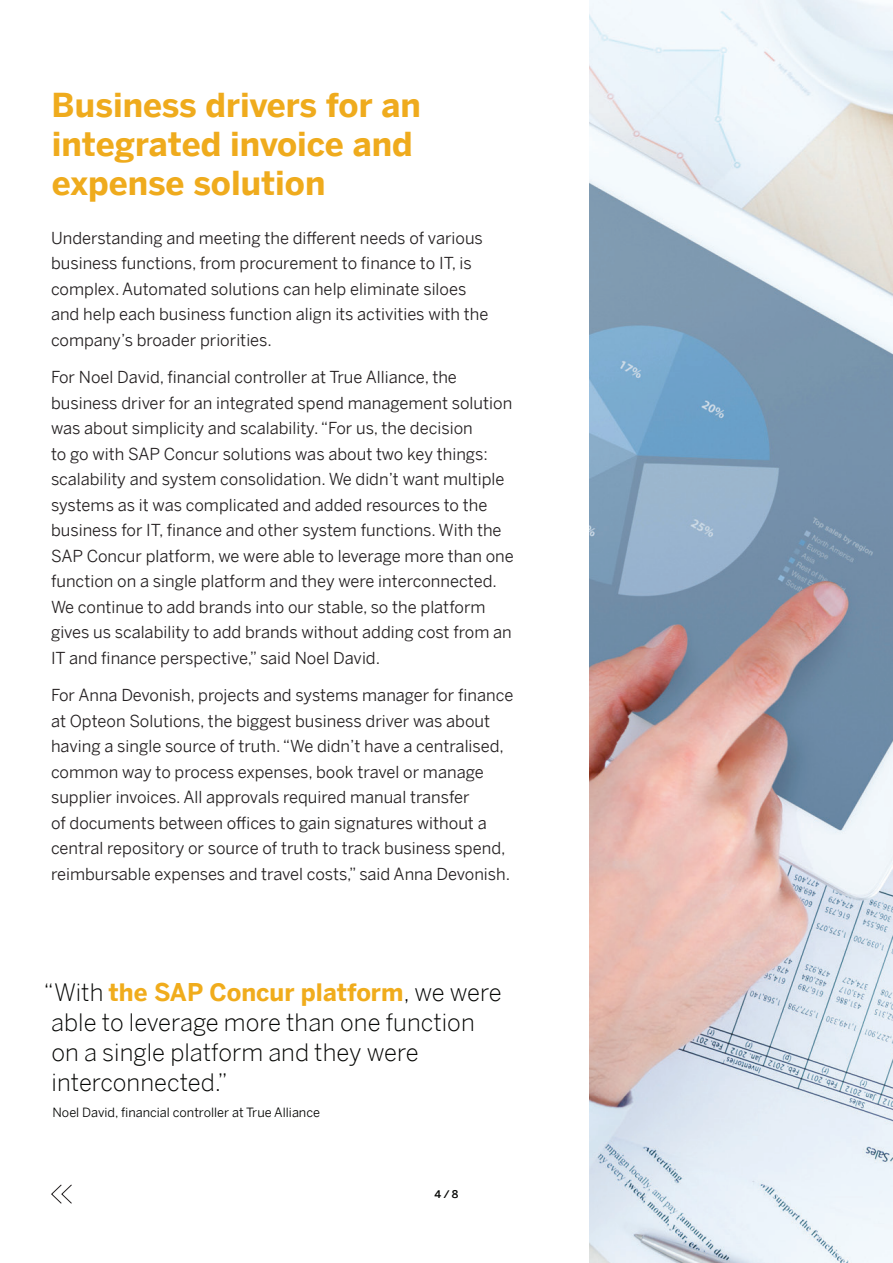
<style>
.page{position:relative;width:893px;height:1263px;background:#fff}
.page>*{position:absolute;margin:0;border:0;box-sizing:border-box;transform-origin:0 0}
.t1{font:700 33px/39px "Benton Sans";color:#efab1d}
.t2{font:300 24px/30px "Benton Sans";color:#040503}
.t3{font:16.5px/25.5px "Benton Sans";color:#231f20}
.t4{font:12.75px "Benton Sans";color:#040503}
.t5{font:500 10.5px "Benton Sans";color:#040503}
.s1{font-weight:700;color:#f0ac1c}
</style>
<div class="page">
<img style="left:590px;top:0;width:303px;height:1263px">
<svg style="left:51px;top:1184px;width:21px;height:20px"></svg>
<h1 class="t1" style="left:51px;top:84px;width:371px">Business drivers for an integrated invoice and expense solution</h1>
<p class="t3" style="left:51px;top:224px;width:439px">Understanding and meeting the different needs of various business functions, from procurement to finance to IT, is complex. Automated solutions can help eliminate siloes and help each business function align its activities with the company’s broader priorities.</p>
<p class="t3" style="left:51px;top:363px;width:464px">For Noel David, financial controller at True Alliance, the business driver for an integrated spend management solution was about simplicity and scalability. “For us, the decision<br>to go with SAP Concur solutions was about two key things: scalability and system consolidation. We didn’t want multiple systems as it was complicated and added resources to the business for IT, finance and other system functions. With the SAP Concur platform, we were able to leverage more than one function on a single platform and they were interconnected.<br>We continue to add brands into our stable, so the platform gives us scalability to add brands without adding cost from an IT and finance perspective,” said Noel David.</p>
<p class="t3" style="left:51px;top:681px;width:464px">For Anna Devonish, projects and systems manager for finance at Opteon Solutions, the biggest business driver was about having a single source of truth. “We didn’t have a centralised, common way to process expenses, book travel or manage supplier invoices. All approvals required manual transfer<br>of documents between offices to gain signatures without a central repository or source of truth to track business spend, reimbursable expenses and travel costs,” said Anna Devonish.</p>
<h2 class="t2" style="left:51px;top:976px;width:452px;text-indent:-8px">“With <span class="s1">the SAP Concur platform</span>, we were able to leverage more than one function on a single platform and they were interconnected.”</h2>
<p class="t4" style="left:53px;top:1103px;width:269px">Noel David, financial controller at True Alliance</p>
<p class="t5" style="left:435px;top:1187px;width:25px">4 / 8</p>
</div>
